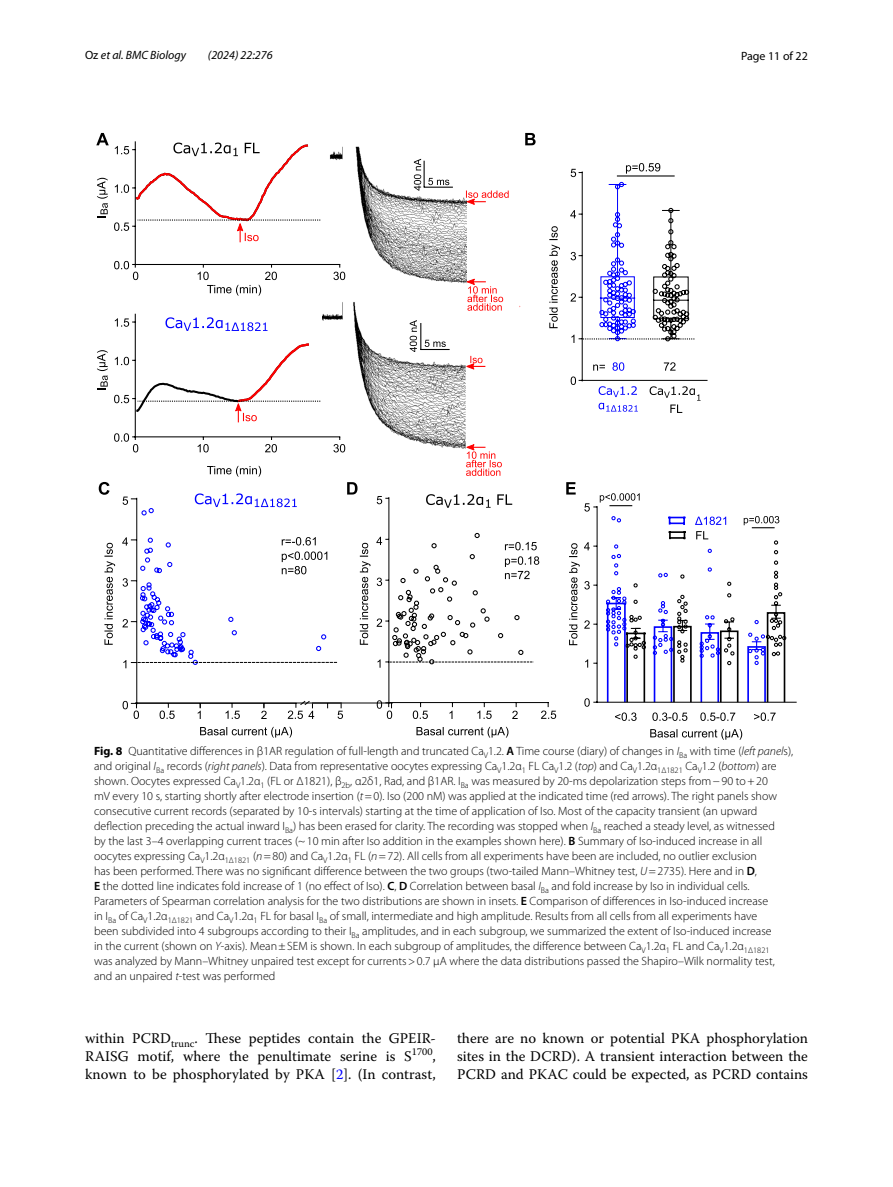
<style>
.page{position:relative;width:893px;height:1187px;background:#fff}
.page>*{position:absolute;margin:0;border:0;box-sizing:border-box;transform-origin:0 0}
.t1{font:14.7px/18px "Warnock Pro";color:#000;text-align:justify}
.t2{font:300 12px/15px "Myriad Pro";color:#000}
.t3{font:italic 12px "Myriad Pro";color:#000}
.t4{font:12px "Myriad Pro";color:#000}
.s1{font-style:normal}
.s2{font-weight:700}
.s3{font-weight:600}
.s4{font-style:italic}
.s5{color:#00f}
</style>
<div class="page">
<img style="left:322px;top:147px;width:145px;height:302px">
<hr style="left:596px;top:701px;width:201px;height:1px;background:#000">
<hr style="left:135px;top:702px;width:258px;height:1px;background:#000">
<hr style="left:136px;top:498px;width:1px;height:206px;background:#000">
<hr style="left:420px;top:349px;width:30px;height:1px;background:#000">
<hr style="left:135px;top:436px;width:205px;height:1px;background:#000">
<hr style="left:135px;top:314px;width:1px;height:123px;background:#000">
<hr style="left:135px;top:141px;width:1px;height:124px;background:#000">
<hr style="left:135px;top:264px;width:205px;height:1px;background:#000">
<svg style="left:226px;top:703px;width:14px;height:16px"></svg>
<svg style="left:261px;top:703px;width:6px;height:16px"></svg>
<svg style="left:123px;top:700px;width:16px;height:19px"></svg>
<svg style="left:200px;top:726px;width:92px;height:11px"></svg>
<svg style="left:104px;top:542px;width:11px;height:102px"></svg>
<svg style="left:525px;top:133px;width:11px;height:12px"></svg>
<svg style="left:347px;top:482px;width:11px;height:12px"></svg>
<svg style="left:360px;top:542px;width:10px;height:102px"></svg>
<svg style="left:160px;top:703px;width:15px;height:16px"></svg>
<svg style="left:198px;top:703px;width:3px;height:16px"></svg>
<svg style="left:288px;top:700px;width:26px;height:19px"></svg>
<svg style="left:338px;top:703px;width:5px;height:16px"></svg>
<svg style="left:99px;top:482px;width:11px;height:12px"></svg>
<svg style="left:549px;top:226px;width:11px;height:102px"></svg>
<svg style="left:198px;top:437px;width:11px;height:15px"></svg>
<svg style="left:265px;top:437px;width:12px;height:15px"></svg>
<svg style="left:333px;top:437px;width:12px;height:15px"></svg>
<svg style="left:114px;top:433px;width:24px;height:19px"></svg>
<svg style="left:115px;top:318px;width:20px;height:9px"></svg>
<svg style="left:207px;top:466px;width:54px;height:10px"></svg>
<svg style="left:114px;top:342px;width:206px;height:80px"></svg>
<svg style="left:97px;top:350px;width:11px;height:39px"></svg>
<svg style="left:114px;top:261px;width:24px;height:19px"></svg>
<svg style="left:333px;top:264px;width:12px;height:16px"></svg>
<svg style="left:198px;top:265px;width:79px;height:30px"></svg>
<svg style="left:466px;top:190px;width:43px;height:15px"></svg>
<svg style="left:414px;top:159px;width:39px;height:32px"></svg>
<svg style="left:410px;top:320px;width:36px;height:32px"></svg>
<svg style="left:466px;top:278px;width:37px;height:198px"></svg>
<svg style="left:376px;top:482px;width:410px;height:257px"></svg>
<svg style="left:122px;top:493px;width:216px;height:175px"></svg>
<svg style="left:165px;top:317px;width:103px;height:14px"></svg>
<svg style="left:96px;top:133px;width:224px;height:109px"></svg>
<svg style="left:570px;top:163px;width:138px;height:250px"></svg>
<p class="t3" style="left:85px;top:48px;width:103px"><span class="s1">Oz</span> et al. BMC Biology</p>
<p class="t3" style="left:208px;top:48px;width:66px">(2024) 22:276</p>
<p class="t4" style="left:741px;top:48px;width:68px">Page 11 of 22</p>
<p class="t2" style="left:94px;top:743px;width:701px"><span class="s2">Fig. 8</span> Quantitative differences in β1AR regulation of full-length and truncated Ca<sub>V</sub>1.2. <span class="s3">A</span> Time course (diary) of changes in <span class="s4">I</span><sub>Ba</sub> with time (<span class="s4">left panel</span>s), and original <span class="s4">I</span><sub>Ba</sub> records (<span class="s4">right panels</span>). Data from representative oocytes expressing Ca<sub>V</sub>1.2α<sub>1</sub> FL Ca<sub>V</sub>1.2 (<span class="s4">top</span>) and -Ca<sub>V</sub>1.2α<sub>1Δ1821</sub> Ca<sub>V</sub>1.2 (<span class="s4">bottom</span>) are shown. Oocytes expressed Ca<sub>V</sub>1.2α<sub>1</sub> (FL or Δ1821), β<sub>2b</sub>, α2δ1, Rad, and β1AR. I<sub>Ba</sub> was measured by 20-ms depolarization steps from−90 to+20<br>mV every 10 s, starting shortly after electrode insertion (<span class="s4">t</span>=0). Iso (200 nM) was applied at the indicated time (red arrows). The right panels show consecutive current records (separated by 10-s intervals) starting at the time of application of Iso. Most of the capacity transient (an upward deflection preceding the actual inward I<sub>Ba</sub>) has been erased for clarity. The recording was stopped when <span class="s4">I</span><sub>Ba</sub> reached a steady level, as witnessed<br>by the last 3–4 overlapping current traces (~10 min after Iso addition in the examples shown here). <span class="s3">B</span> Summary of Iso-induced increase in all oocytes expressing Ca<sub>V</sub>1.2α<sub>1Δ1821</sub> (<span class="s4">n</span>=80) and -Ca<sub>V</sub>1.2α<sub>1</sub> FL (<span class="s4">n</span>=72). All cells from all experiments have been are included, no outlier exclusion<br>has been performed. There was no significant difference between the two groups (two-tailed Mann–Whitney test, <span class="s4">U</span>=2735). Here and in <span class="s3">D</span>,<br><span class="s3">E</span> the dotted line indicates fold increase of 1 (no effect of Iso). <span class="s3">C</span>, <span class="s3">D</span> Correlation between basal <span class="s4">I</span><sub>Ba</sub> and fold increase by Iso in individual cells.<br>Parameters of Spearman correlation analysis for the two distributions are shown in insets. <span class="s3">E</span> Comparison of differences in Iso-induced increase<br>in -I<sub>Ba</sub> of -Ca<sub>V</sub>1.2α<sub>1Δ1821</sub> and -Ca<sub>V</sub>1.2α<sub>1</sub> FL for basal I<sub>Ba</sub> of small, intermediate and high amplitude. Results from all cells from all experiments have<br>been subdivided into 4 subgroups according to their I<sub>Ba</sub> amplitudes, and in each subgroup, we summarized the extent of Iso-induced increase<br>in the current (shown on <span class="s4">Y</span>-axis). Mean±SEM is shown. In each subgroup of amplitudes, the difference between -Ca<sub>V</sub>1.2α<sub>1</sub> FL and -Ca<sub>V</sub>1.2α<sub>1Δ1821<br></sub>was analyzed by Mann–Whitney unpaired test except for currents&gt;0.7 µA where the data distributions passed the Shapiro–Wilk normality test, and an unpaired <span class="s4">t</span>-test was performed</p>
<p class="t1" style="left:85px;top:1028px;width:352px">within PCRD<sub>trunc</sub>. These peptides contain the GPEIR-RAISG motif, where the penultimate serine is S<sup>1700</sup>, known to be phosphorylated by PKA [<span class="s5">2</span>]. (In contrast,</p>
<p class="t1" style="left:457px;top:1028px;width:352px">there are no known or potential PKA phosphorylation sites in the DCRD). A transient interaction between the PCRD and PKAC could be expected, as PCRD contains</p>
</div>
